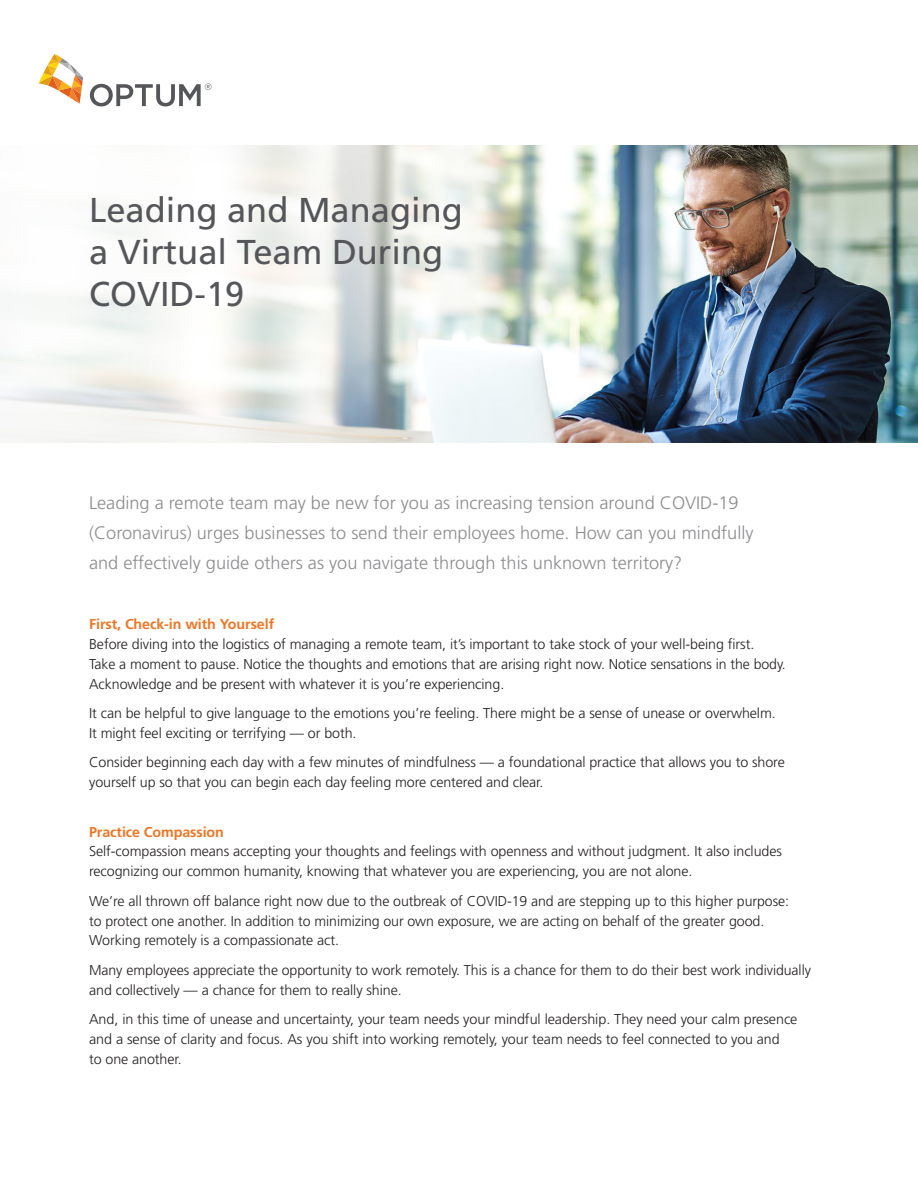
<style>
.page{position:relative;width:918px;height:1188px;background:#fff}
.page>*{position:absolute;margin:0;border:0;box-sizing:border-box;transform-origin:0 0}
.t1{font:34.5px/42px "Frutiger LT Std";color:#55565a}
.Body{font:300 18px/30px "Frutiger LT Std";color:#8c8c8f}
.Body-2{font:300 14.25px/19.8px "Frutiger LT Std";letter-spacing:-.005em;color:#231f20}
.Orange_Subheads{font:700 14.25px "Frutiger LT Std";letter-spacing:-.005em;color:#f07523}
</style>
<div class="page">
<svg style="left:38px;top:54px;width:45px;height:50px"></svg>
<svg style="left:90px;top:83px;width:121px;height:23px"></svg>
<img style="left:0;top:146px;width:918px;height:297px">
<p class="t1" style="left:89px;top:189px;width:375px">Leading and Managing a Virtual Team During<br>COVID-19</p>
<p class="Body" style="left:89px;top:488px;width:666px">Leading a remote team may be new for you as increasing tension around COVID-19 (Coronavirus) urges businesses to send their employees home. How can you mindfully and effectively guide others as you navigate through this unknown territory?</p>
<p class="Orange_Subheads" style="left:89px;top:616px;width:187px">First, Check-in with Yourself</p>
<p class="Body-2" style="left:89px;top:634px;width:698px">Before diving into the logistics of managing a remote team, it’s important to take stock of your well-being first.<br>Take a moment to pause. Notice the thoughts and emotions that are arising right now. Notice sensations in the body.<br>Acknowledge and be present with whatever it is you’re experiencing.</p>
<p class="Body-2" style="left:89px;top:703px;width:688px">It can be helpful to give language to the emotions you’re feeling. There might be a sense of unease or overwhelm.<br>It might feel exciting or terrifying — or both.</p>
<p class="Body-2" style="left:89px;top:753px;width:697px">Consider beginning each day with a few minutes of mindfulness — a foundational practice that allows you to shore yourself up so that you can begin each day feeling more centered and clear.</p>
<p class="Orange_Subheads" style="left:89px;top:823px;width:136px">Practice Compassion</p>
<p class="Body-2" style="left:89px;top:842px;width:694px">Self-compassion means accepting your thoughts and feelings with openness and without judgment. It also includes recognizing our common humanity, knowing that whatever you are experiencing, you are not alone.</p>
<p class="Body-2" style="left:89px;top:891px;width:701px">We’re all thrown off balance right now due to the outbreak of COVID-19 and are stepping up to this higher purpose: to protect one another. In addition to minimizing our own exposure, we are acting on behalf of the greater good.<br>Working remotely is a compassionate act.</p>
<p class="Body-2" style="left:89px;top:960px;width:723px">Many employees appreciate the opportunity to work remotely. This is a chance for them to do their best work individually and collectively — a chance for them to really shine.</p>
<p class="Body-2" style="left:89px;top:1009px;width:710px">And, in this time of unease and uncertainty, your team needs your mindful leadership. They need your calm presence and a sense of clarity and focus. As you shift into working remotely, your team needs to feel connected to you and<br>to one another.</p>
</div>
